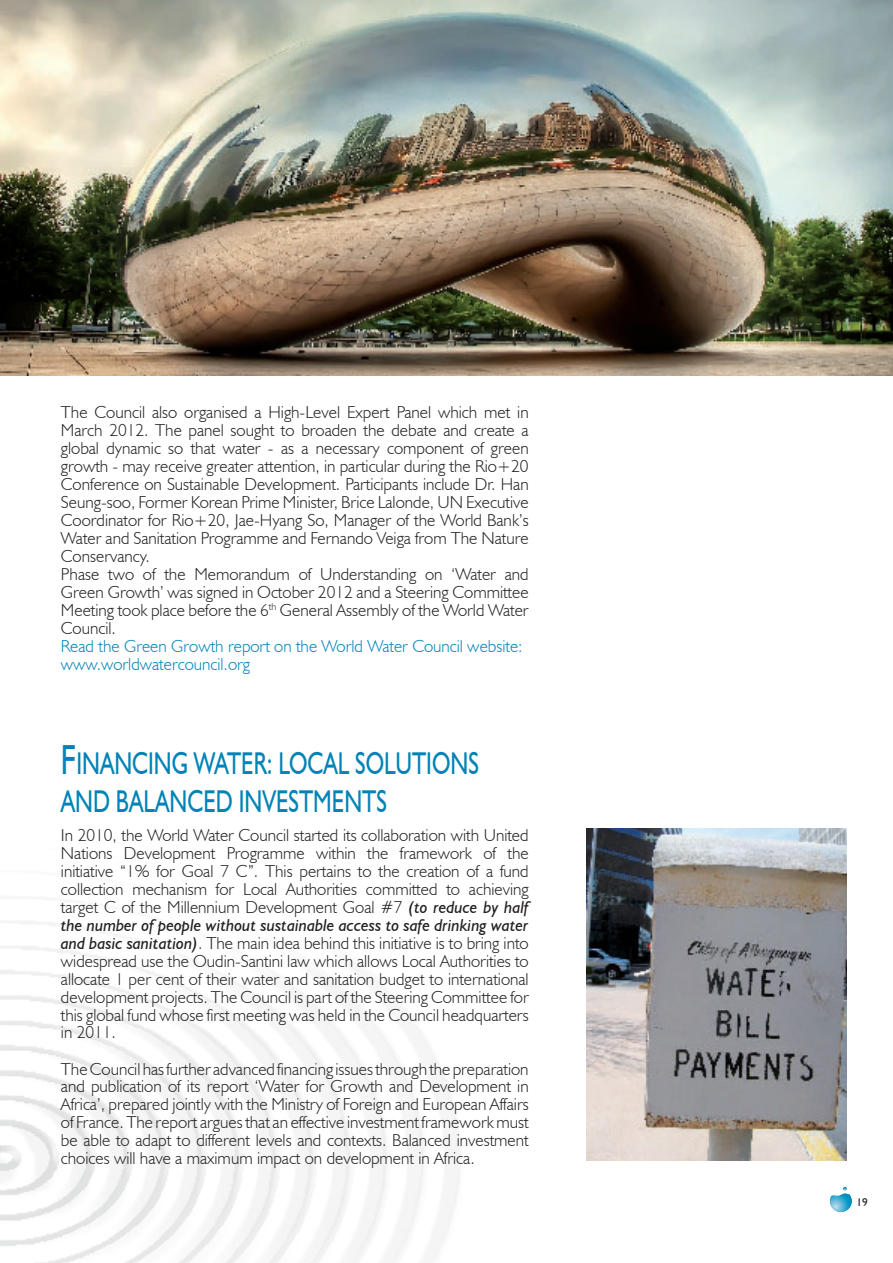
<style>
.page{position:relative;width:893px;height:1263px;background:#fff}
.page>*{position:absolute;margin:0;border:0;box-sizing:border-box;transform-origin:0 0}
.t1{font:31.5px/37.8px "Humanist 521 BT";color:#0083b6;scale:.73 1}
.t2{font:300 17.25px/18px "Humanist 521 BT";color:#231f20;text-align:justify}
.t3{font:300 17.25px/18px "Humanist 521 BT";color:#0083b6}
.t4{font:11.1px "Humanist 521 BT";color:#231f20}
.s1{font-size:42px}
.s2{font-weight:400;font-style:italic}
</style>
<div class="page">
<img style="left:0;top:921px;width:460px;height:342px">
<svg style="left:830px;top:1187px;width:22px;height:25px"></svg>
<img style="left:587px;top:829px;width:259px;height:331px">
<img style="left:0;top:0;width:893px;height:376px">
<p class="t2" style="left:61px;top:403px;width:469px;text-align:left">The Council also organised a High-Level Expert Panel which met in March 2012. The panel sought to broaden the debate and create a global dynamic so that water - as a necessary component of green growth - may receive greater attention, in particular during the Rio+20<br>Conference on Sustainable Development. Participants include Dr. Han Seung-soo, Former Korean Prime Minister, Brice Lalonde, UN Executive Coordinator for Rio+20, Jae-Hyang So, Manager of the World Bank’s Water and Sanitation Programme and Fernando Veiga from The Nature Conservancy.<br>Phase two of the Memorandum of Understanding on ‘Water and Green Growth’ was signed in October 2012 and a Steering Committee Meeting took place before the 6<sup>th</sup> General Assembly of the World Water Council.</p>
<p class="t3" style="left:61px;top:637px;width:463px">Read the Green Growth report on the World Water Council website: www.worldwatercouncil.org</p>
<h1 class="t1" style="left:61px;top:744px;width:574px"><span class="s1">F</span>INANCING WATER: LOCAL SOLUTIONS<br>AND BALANCED INVESTMENTS</h1>
<p class="t2" style="left:61px;top:825px;width:469px">In 2010, the World Water Council started its collaboration with United Nations Development Programme within the framework of the initiative “1% for Goal 7 C”. This pertains to the creation of a fund collection mechanism for Local Authorities committed to achieving target C of the Millennium Development Goal #7 <span class="s2">(to reduce by half the number of people without sustainable access to safe drinking water and basic sanitation)</span>. The main idea behind this initiative is to bring into widespread use the Oudin-Santini law which allows Local Authorities to allocate 1 per cent of their water and sanitation budget to international development projects. The Council is part of the Steering Committee for this global fund whose first meeting was held in the Council headquarters in 2011.</p>
<p class="t2" style="left:61px;top:1059px;width:469px">The Council has further advanced financing issues through the preparation and publication of its report ‘Water for Growth and Development in Africa’, prepared jointly with the Ministry of Foreign and European Affairs of France. The report argues that an effective investment framework must be able to adapt to different levels and contexts. Balanced investment choices will have a maximum impact on development in Africa.</p>
<p class="t4" style="left:856px;top:1195px;width:13px">19</p>
</div>
